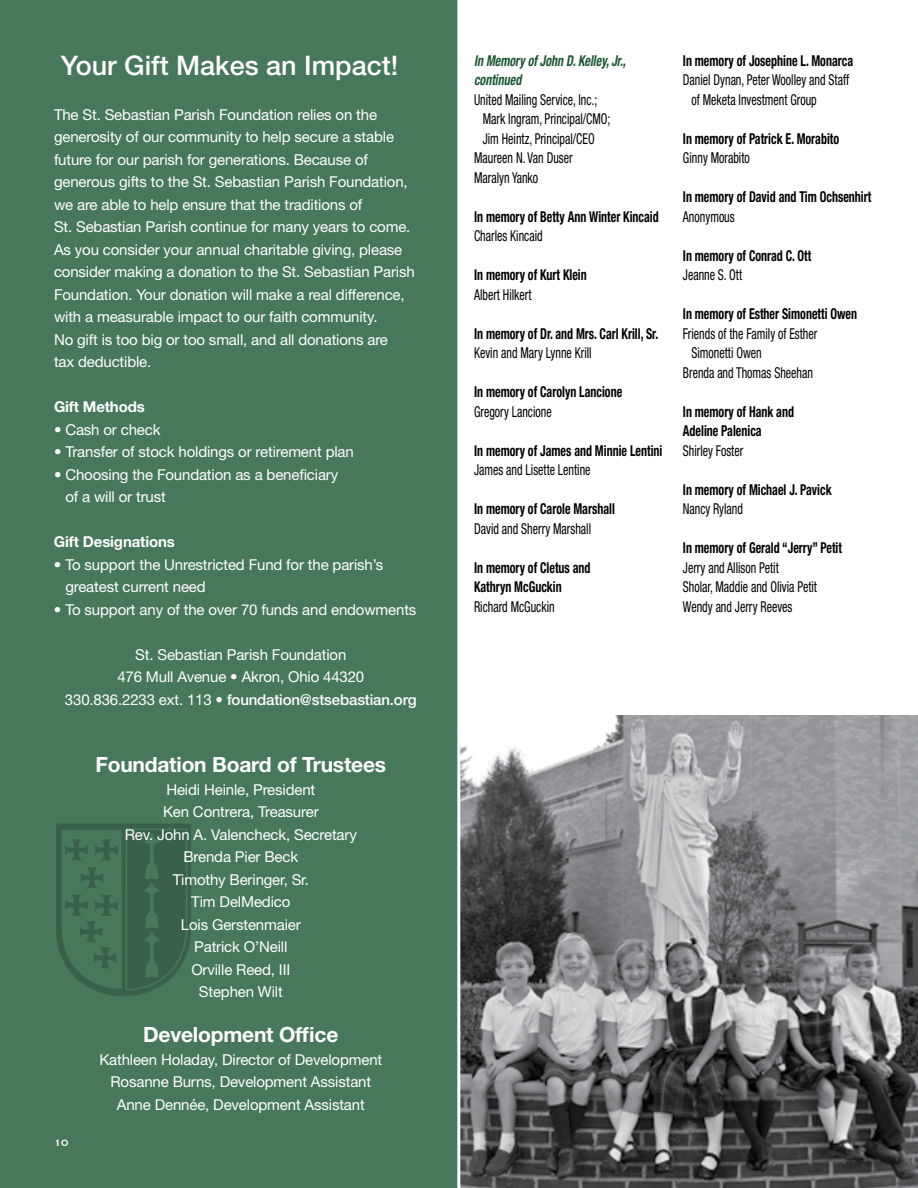
<style>
.page{position:relative;width:918px;height:1188px;background:#fff}
.page>*{position:absolute;margin:0;border:0;box-sizing:border-box;transform-origin:0 0}
.t1{font:500 27px "Helvetica Neue";color:#fff}
.t2{font:700 21px "Helvetica Neue";letter-spacing:-.01em;color:#fff}
.t3{font:15px/22.5px "Helvetica Neue";letter-spacing:-.01em;color:#fff}
.t4{font:condensed 15px/19.5px "Helvetica Neue";color:#000;scale:.8 1}
.t5{font:700 condensed 15px/19.5px "Helvetica Neue";color:#000;scale:.8 1}
.t6{font:italic 700 condensed 15px/19.5px "Helvetica Neue";color:#1a5632;scale:.8 1}
.t7{font:700 15px "Helvetica Neue";letter-spacing:-.01em;color:#fff}
.t8{font:12px "Copperplate";color:#fff}
.s1{font-weight:500}
</style>
<div class="page">
<div style="left:0;top:0;width:459px;height:1188px;background:#48785b"></div>
<img style="left:460px;top:716px;width:458px;height:472px">
<svg style="left:56px;top:823px;width:135px;height:173px"></svg>
<hr style="left:457px;top:0;width:3px;height:1188px;background:#fff">
<h1 class="t1" style="left:61px;top:49px;width:339px">Your Gift Makes an Impact!</h1>
<p class="t3" style="left:54px;top:103px;width:362px">The St. Sebastian Parish Foundation relies on the generosity of our community to help secure a stable future for our parish for generations. Because of generous gifts to the St. Sebastian Parish Foundation, we are able to help ensure that the traditions of<br>St. Sebastian Parish continue for many years to come.<br>As you consider your annual charitable giving, please consider making a donation to the St. Sebastian Parish Foundation. Your donation will make a real difference, with a measurable impact to our faith community.<br>No gift is too big or too small, and all donations are<br>tax deductible.</p>
<p class="t7" style="left:54px;top:398px;width:92px">Gift Methods</p>
<p class="t3" style="left:54px;top:418px;width:108px">• Cash or check</p>
<p class="t3" style="left:54px;top:441px;width:301px">• Transfer of stock holdings or retirement plan</p>
<p class="t3" style="left:65px;top:463px;width:274px;text-indent:-11px">• Choosing the Foundation as a beneficiary of a will or trust</p>
<p class="t7" style="left:54px;top:533px;width:122px">Gift Designations</p>
<p class="t3" style="left:65px;top:553px;width:319px;text-indent:-11px">• To support the Unrestricted Fund for the parish’s greatest current need</p>
<p class="t3" style="left:54px;top:598px;width:364px">• To support any of the over 70 funds and endowments</p>
<p class="t3" style="left:65px;top:643px;width:353px;text-align:center">St. Sebastian Parish Foundation<br>476 Mull Avenue • Akron, Ohio 44320<br>330.836.2233 ext. 113 • <span class="s1">foundation@stsebastian.org</span></p>
<p class="t8" style="left:54px;top:1135px;width:16px">10</p>
<h2 class="t2" style="left:95px;top:752px;width:292px">Foundation Board of Trustees</h2>
<p class="t3" style="left:125px;top:778px;width:234px;text-align:center">Heidi Heinle, President<br>Ken Contrera, Treasurer<br>Rev. John A. Valencheck, Secretary<br>Brenda Pier Beck<br>Timothy Beringer, Sr.<br>Tim DelMedico<br>Lois Gerstenmaier<br>Patrick O’Neill<br>Orville Reed, III<br>Stephen Wilt</p>
<h2 class="t2" style="left:143px;top:1022px;width:197px">Development Office</h2>
<p class="t3" style="left:99px;top:1048px;width:284px;text-align:center">Kathleen Holaday, Director of Development<br>Rosanne Burns, Development Assistant<br>Anne Dennée, Development Assistant</p>
<p class="t6" style="left:474px;top:50px;width:191px">In Memory of John D. Kelley, Jr., continued</p>
<p class="t4" style="left:474px;top:89px;width:156px">United Mailing Service, Inc.;</p>
<p class="t4" style="left:483px;top:109px;width:161px">Mark Ingram, Principal/CMO;</p>
<p class="t4" style="left:483px;top:128px;width:141px">Jim Heintz, Principal/CEO</p>
<p class="t4" style="left:474px;top:148px;width:125px">Maureen N. Van Duser</p>
<p class="t4" style="left:474px;top:167px;width:82px">Maralyn Yanko</p>
<p class="t5" style="left:474px;top:206px;width:232px">In memory of Betty Ann Winter Kincaid</p>
<p class="t4" style="left:474px;top:226px;width:87px">Charles Kincaid</p>
<p class="t5" style="left:474px;top:265px;width:142px">In memory of Kurt Klein</p>
<p class="t4" style="left:474px;top:284px;width:73px">Albert Hilkert</p>
<p class="t5" style="left:474px;top:323px;width:232px">In memory of Dr. and Mrs. Carl Krill, Sr.</p>
<p class="t4" style="left:474px;top:343px;width:149px">Kevin and Mary Lynne Krill</p>
<p class="t5" style="left:474px;top:382px;width:187px">In memory of Carolyn Lancione</p>
<p class="t4" style="left:474px;top:401px;width:99px">Gregory Lancione</p>
<p class="t5" style="left:474px;top:440px;width:237px">In memory of James and Minnie Lentini</p>
<p class="t4" style="left:474px;top:460px;width:147px">James and Lisette Lentine</p>
<p class="t5" style="left:474px;top:499px;width:178px">In memory of Carole Marshall</p>
<p class="t4" style="left:474px;top:518px;width:148px">David and Sherry Marshall</p>
<p class="t5" style="left:474px;top:557px;width:147px">In memory of Cletus and<br>Kathryn McGuckin</p>
<p class="t4" style="left:474px;top:596px;width:102px">Richard McGuckin</p>
<p class="t5" style="left:683px;top:50px;width:214px">In memory of Josephine L. Monarca</p>
<p class="t4" style="left:692px;top:70px;width:199px;text-indent:-9px">Daniel Dynan, Peter Woolley and Staff of Meketa Investment Group</p>
<p class="t5" style="left:683px;top:128px;width:197px">In memory of Patrick E. Morabito</p>
<p class="t4" style="left:683px;top:148px;width:85px">Ginny Morabito</p>
<p class="t5" style="left:683px;top:187px;width:237px">In memory of David and Tim Ochsenhirt</p>
<p class="t4" style="left:683px;top:206px;width:66px">Anonymous</p>
<p class="t5" style="left:683px;top:245px;width:162px">In memory of Conrad C. Ott</p>
<p class="t4" style="left:683px;top:265px;width:76px">Jeanne S. Ott</p>
<p class="t5" style="left:683px;top:304px;width:219px">In memory of Esther Simonetti Owen</p>
<p class="t4" style="left:683px;top:323px;width:170px">Friends of the Family of Esther</p>
<p class="t4" style="left:692px;top:343px;width:89px">Simonetti Owen</p>
<p class="t4" style="left:683px;top:362px;width:164px">Brenda and Thomas Sheehan</p>
<p class="t5" style="left:683px;top:401px;width:140px">In memory of Hank and<br>Adeline Palenica</p>
<p class="t4" style="left:683px;top:440px;width:77px">Shirley Foster</p>
<p class="t5" style="left:683px;top:479px;width:188px">In memory of Michael J. Pavick</p>
<p class="t4" style="left:683px;top:499px;width:77px">Nancy Ryland</p>
<p class="t5" style="left:683px;top:538px;width:200px">In memory of Gerald “Jerry” Petit</p>
<p class="t4" style="left:683px;top:557px;width:169px">Jerry and Allison Petit<br>Sholar, Maddie and Olivia Petit<br>Wendy and Jerry Reeves</p>
</div>
